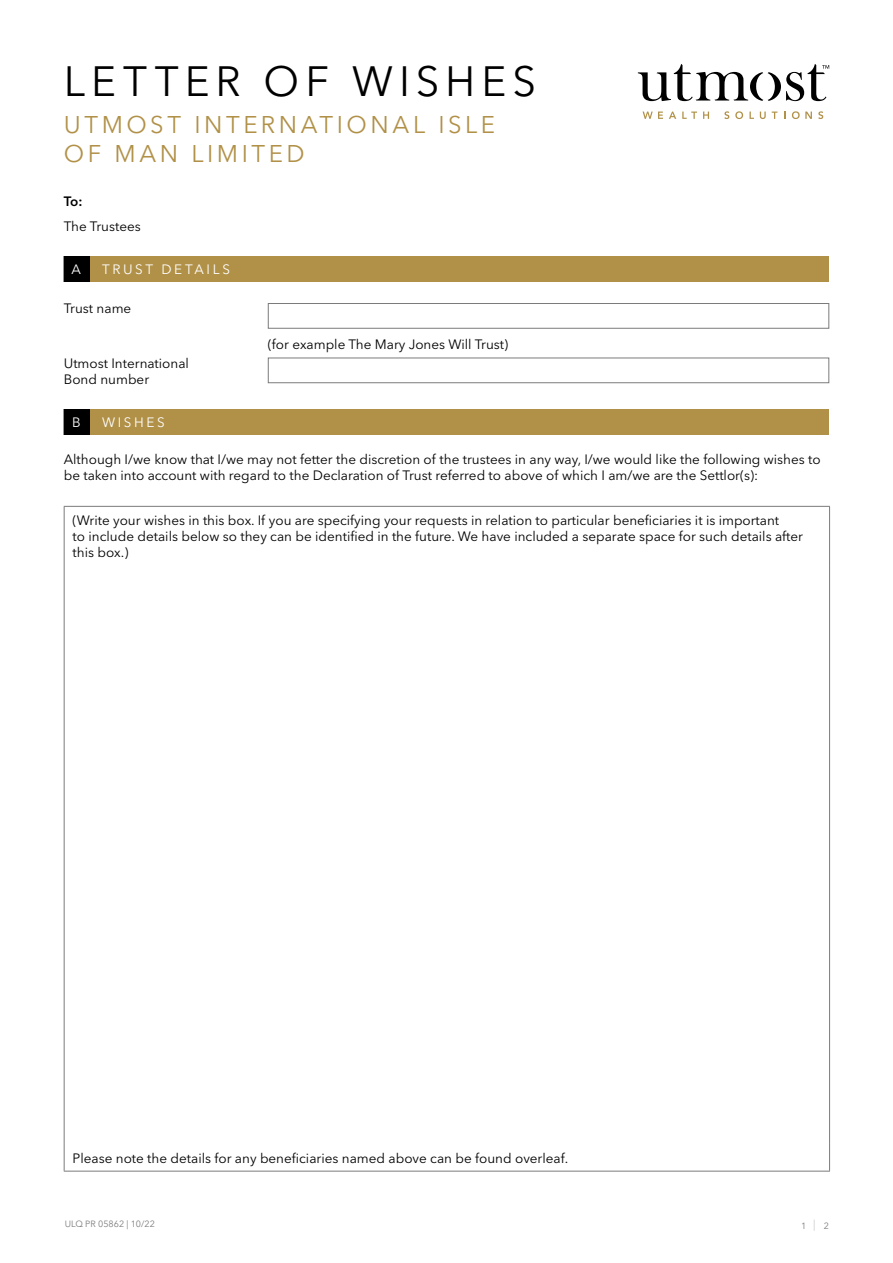
<style>
.page{position:relative;width:893px;height:1263px;background:#fff}
.page>*{position:absolute;margin:0;border:0;box-sizing:border-box;transform-origin:0 0}
.t1{font:42px "Avenir Next LT Pro";letter-spacing:.145em;color:#000}
.t2{font:24px/28.8px "Avenir Next LT Pro";letter-spacing:.15em;color:#b19148}
.t3{font:13.5px/16.2px "Avenir Next LT Pro";color:#000}
.t4{font:13.5px "Avenir Next LT Pro";letter-spacing:.195em;color:#fff}
.t5{font:600 13.5px "Avenir Next LT Pro";color:#000}
.t6{font:9px "Avenir Next LT Pro";color:#7c7b7b}
.s1{font-weight:200;font-size:11.25px}
</style>
<div class="page">
<svg style="left:638px;top:64px;width:191px;height:37px"></svg>
<svg style="left:643px;top:112px;width:20px;height:7px"></svg>
<svg style="left:669px;top:112px;width:7px;height:7px"></svg>
<svg style="left:682px;top:112px;width:15px;height:7px"></svg>
<svg style="left:703px;top:112px;width:6px;height:7px"></svg>
<svg style="left:724px;top:111px;width:5px;height:8px"></svg>
<svg style="left:735px;top:111px;width:8px;height:8px"></svg>
<svg style="left:749px;top:112px;width:5px;height:7px"></svg>
<svg style="left:760px;top:112px;width:6px;height:7px"></svg>
<svg style="left:772px;top:112px;width:5px;height:7px"></svg>
<svg style="left:792px;top:111px;width:20px;height:8px"></svg>
<svg style="left:818px;top:111px;width:5px;height:8px"></svg>
<div style="left:64px;top:256px;width:765px;height:26px;background:#b19148"></div>
<div style="left:64px;top:256px;width:25px;height:26px;background:#000"></div>
<div style="left:268px;top:303px;width:561px;height:26px;border:1px solid #7c7b7b"></div>
<div style="left:268px;top:358px;width:561px;height:25px;border:1px solid #7c7b7b"></div>
<div style="left:64px;top:409px;width:765px;height:26px;background:#b19148"></div>
<div style="left:64px;top:409px;width:25px;height:26px;background:#000"></div>
<hr style="left:64px;top:506px;width:766px;height:1px;background:#7c7b7b">
<hr style="left:64px;top:507px;width:1px;height:59px;background:#7c7b7b">
<hr style="left:829px;top:507px;width:1px;height:59px;background:#7c7b7b">
<hr style="left:64px;top:566px;width:1px;height:578px;background:#7c7b7b">
<hr style="left:829px;top:566px;width:1px;height:578px;background:#7c7b7b">
<svg style="left:64px;top:1144px;width:1px;height:27px"></svg>
<svg style="left:829px;top:1144px;width:1px;height:27px"></svg>
<hr style="left:64px;top:1171px;width:766px;height:1px;background:#7c7b7b">
<h1 class="t1" style="left:64px;top:56px;width:474px">LETTER OF WISHES</h1>
<h2 class="t2" style="left:64px;top:110px;width:433px">UTMOST INTERNATIONAL ISLE<br>OF MAN LIMITED</h2>
<p class="t5" style="left:64px;top:193px;width:20px">To:</p>
<p class="t3" style="left:64px;top:218px;width:78px">The Trustees</p>
<p class="t4" style="left:72px;top:261px;width:11px">A</p>
<p class="t4" style="left:102px;top:261px;width:130px">TRUST DETAILS</p>
<p class="t3" style="left:64px;top:301px;width:69px">Trust name</p>
<p class="t3" style="left:268px;top:336px;width:242px">(for example The Mary Jones Will Trust)</p>
<p class="t3" style="left:64px;top:355px;width:127px">Utmost International<br>Bond number</p>
<p class="t4" style="left:72px;top:415px;width:10px">B</p>
<p class="t4" style="left:102px;top:415px;width:64px">WISHES</p>
<p class="t3" style="left:64px;top:451px;width:758px">Although I/we know that I/we may not fetter the discretion of the trustees in any way, I/we would like the following wishes to be taken into account with regard to the Declaration of Trust referred to above of which I am/we are the Settlor(s):</p>
<p class="t3" style="left:73px;top:512px;width:732px">(Write your wishes in this box. If you are specifying your requests in relation to particular beneficiaries it is important<br>to include details below so they can be identified in the future. We have included a separate space for such details after this box.)</p>
<p class="t3" style="left:73px;top:1150px;width:497px">Please note the details for any beneficiaries named above can be found overleaf.</p>
<p class="t6" style="left:65px;top:1219px;width:92px">ULQ PR 05862 | 10/22</p>
<p class="t6" style="left:801px;top:1220px;width:30px">1 <span class="s1">|</span> 2</p>
</div>
